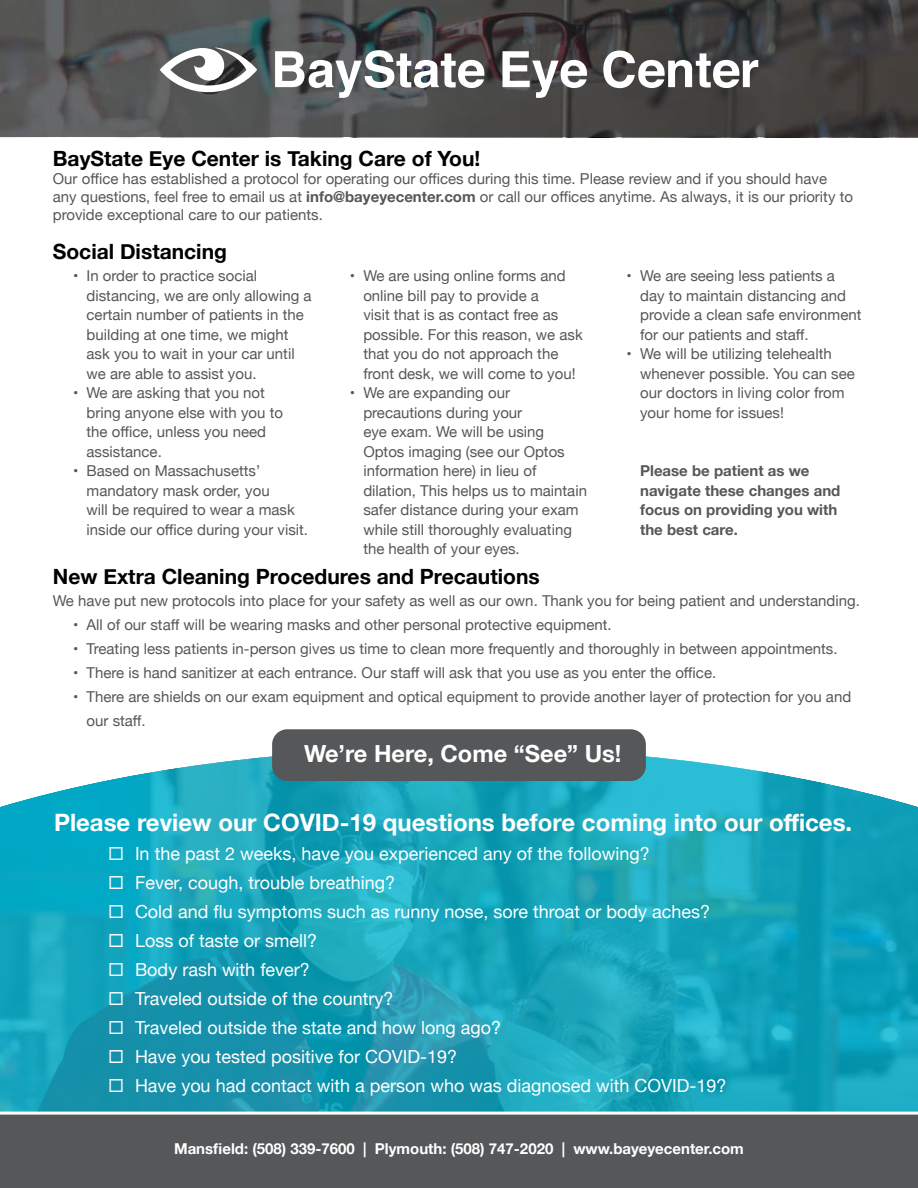
<style>
.page{position:relative;width:918px;height:1188px;background:#fff}
.page>*{position:absolute;margin:0;border:0;box-sizing:border-box;transform-origin:0 0}
.t1{font:700 24px "Helvetica Neue";color:#fff}
.t2{font:700 23.55px "Helvetica Neue";color:#fff}
.t3{font:700 21px "Helvetica Neue";color:#000}
.t4{font:18px "Helvetica Neue";color:#fff}
.t5{font:15px/19.5px "Helvetica Neue";color:#555759}
.t6{font:700 15px/19.5px "Helvetica Neue";color:#555759}
.t7{font:700 15px "Helvetica Neue";color:#fff}
.s1{font-weight:700}
</style>
<div class="page">
<svg style="left:0;top:756px;width:918px;height:356px;background:#1fa6bc"></svg>
<div style="left:0;top:1114px;width:918px;height:74px;background:#555759"></div>
<div style="left:272px;top:729px;width:374px;height:52px;background:#555759;border-radius:15px"></div>
<svg style="left:0;top:0;width:918px;height:137px;background:#494949"></svg>
<svg style="left:160px;top:47px;width:97px;height:53px"></svg>
<svg style="left:275px;top:50px;width:209px;height:48px"></svg>
<svg style="left:503px;top:51px;width:84px;height:47px"></svg>
<svg style="left:603px;top:51px;width:155px;height:37px"></svg>
<h3 class="t3" style="left:53px;top:142px;width:429px">BayState Eye Center is Taking Care of You!</h3>
<p class="t5" style="left:53px;top:171px;width:802px;line-height:18px">Our office has established a protocol for operating our offices during this time. Please review and if you should have any questions, feel free to email us at <span class="s1">info@bayeyecenter.com</span> or call our offices anytime. As always, it is our priority to provide exceptional care to our patients.</p>
<h3 class="t3" style="left:53px;top:235px;width:176px">Social Distancing</h3>
<p class="t5" style="left:87px;top:267px;width:227px;text-indent:-14px">• In order to practice social distancing, we are only allowing a certain number of patients in the building at one time, we might ask you to wait in your car until we are able to assist you.</p>
<p class="t5" style="left:87px;top:384px;width:198px;text-indent:-14px">• We are asking that you not bring anyone else with you to the office, unless you need assistance.</p>
<p class="t5" style="left:87px;top:462px;width:223px;text-indent:-14px">• Based on Massachusetts’ mandatory mask order, you<br>will be required to wear a mask inside our office during your visit.</p>
<p class="t5" style="left:363px;top:267px;width:221px;text-indent:-14px">• We are using online forms and online bill pay to provide a<br>visit that is as contact free as possible. For this reason, we ask that you do not approach the front desk, we will come to you!</p>
<p class="t5" style="left:363px;top:384px;width:225px;text-indent:-14px">• We are expanding our precautions during your<br>eye exam. We will be using<br>Optos imaging (see our Optos information here) in lieu of dilation, This helps us to maintain safer distance during your exam while still thoroughly evaluating the health of your eyes.</p>
<p class="t5" style="left:640px;top:267px;width:223px;text-indent:-14px">• We are seeing less patients a day to maintain distancing and provide a clean safe environment for our patients and staff.</p>
<p class="t5" style="left:640px;top:345px;width:216px;text-indent:-14px">• We will be utilizing telehealth whenever possible. You can see our doctors in living color from your home for issues!</p>
<p class="t6" style="left:640px;top:461px;width:202px">Please be patient as we navigate these changes and focus on providing you with the best care.</p>
<h3 class="t3" style="left:53px;top:561px;width:488px">New Extra Cleaning Procedures and Precautions</h3>
<p class="t5" style="left:53px;top:592px;width:809px">We have put new protocols into place for your safety as well as our own. Thank you for being patient and understanding.</p>
<p class="t5" style="left:73px;top:616px;width:540px">• All of our staff will be wearing masks and other personal protective equipment.</p>
<p class="t5" style="left:73px;top:640px;width:766px">• Treating less patients in-person gives us time to clean more frequently and thoroughly in between appointments.</p>
<p class="t5" style="left:73px;top:664px;width:645px">• There is hand sanitizer at each entrance. Our staff will ask that you use as you enter the office.</p>
<p class="t5" style="left:87px;top:686px;width:766px;line-height:24px;text-indent:-14px">• There are shields on our exam equipment and optical equipment to provide another layer of protection for you and our staff.</p>
<h2 class="t2" style="left:304px;top:735px;width:319px">We’re Here, Come “See” Us!</h2>
<h1 class="t1" style="left:54px;top:803px;width:800px">Please review our COVID-19 questions before coming into our offices.</h1>
<p class="t4" style="left:108px;top:840px;width:543px">◻ In the past 2 weeks, have you experienced any of the following?</p>
<p class="t4" style="left:108px;top:869px;width:289px">◻ Fever, cough, trouble breathing?</p>
<p class="t4" style="left:108px;top:898px;width:604px">◻ Cold and flu symptoms such as runny nose, sore throat or body aches?</p>
<p class="t4" style="left:108px;top:927px;width:211px">◻ Loss of taste or smell?</p>
<p class="t4" style="left:108px;top:956px;width:203px">◻ Body rash with fever?</p>
<p class="t4" style="left:108px;top:985px;width:287px">◻ Traveled outside of the country?</p>
<p class="t4" style="left:108px;top:1014px;width:395px">◻ Traveled outside the state and how long ago?</p>
<p class="t4" style="left:108px;top:1043px;width:351px">◻ Have you tested positive for COVID-19?</p>
<p class="t4" style="left:108px;top:1072px;width:620px">◻ Have you had contact with a person who was diagnosed with COVID-19?</p>
<p class="t7" style="left:174px;top:1137px;width:571px">Mansfield: (508) 339-7600 | Plymouth: (508) 747-2020 | www.bayeyecenter.com</p>
</div>
